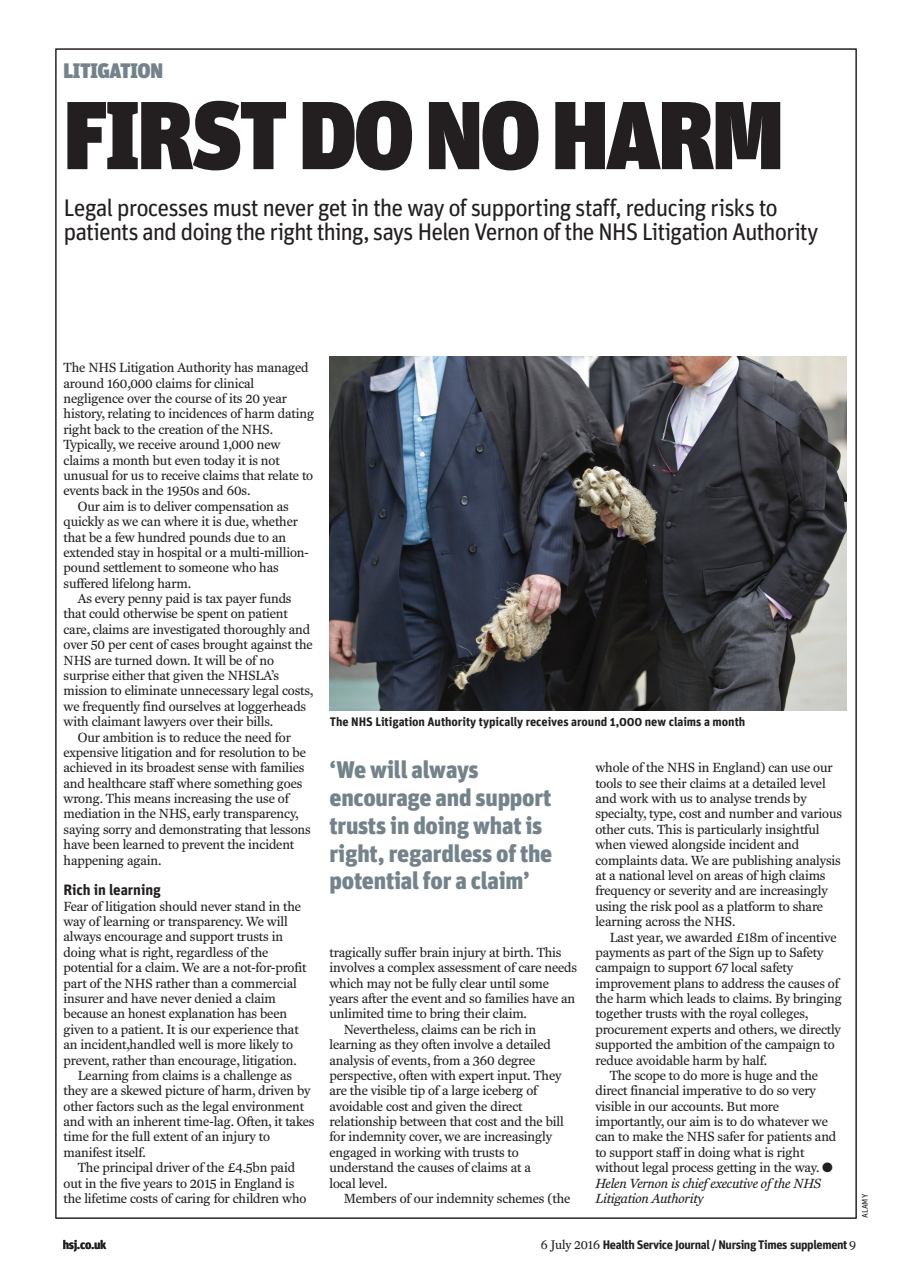
<style>
.page{position:relative;width:910px;height:1280px;background:#fff}
.page>*{position:absolute;margin:0;border:0;box-sizing:border-box;transform-origin:0 0}
.t1{font:900 96.3px "Unit";letter-spacing:-.03em;color:#231f20}
.t2{font:24px/24px "Unit";letter-spacing:-.05em;color:#231f20}
.t3{font:900 24px/27.8px "Unit";letter-spacing:-.01em;color:#74838b}
.t4{font:900 21px "Unit";letter-spacing:-.015em;color:#74838b}
.t5{font:700 15px "Unit";letter-spacing:-.005em;color:#231f20}
.t6{font:13.5px "Fenway";letter-spacing:-.01em;color:#231f20}
.t7{font:italic 13.5px "Fenway";letter-spacing:-.01em;color:#231f20}
.t8{font:700 12.3px "Unit";letter-spacing:-.005em;color:#231f20}
.t9{font:700 12.3px "Unit";letter-spacing:-.03em;color:#231f20}
.t10{font:8.25px "Unit";color:#231f20}
.s1{font-family:"Fenway";font-weight:400;font-size:12.75px}
</style>
<div class="page">
<img style="left:330px;top:357px;width:516px;height:353px">
<p class="t4" style="left:64px;top:58px;width:101px">LITIGATION</p>
<p class="t1" style="left:64px;top:76px;width:722px">FIRST DO NO HARM</p>
<p class="t2" style="left:64px;top:195px;width:756px">Legal processes must never get in the way of supporting staff, reducing risks to patients and doing the right thing, says Helen Vernon of the NHS Litigation Authority</p>
<p class="t6" style="left:64px;top:359px;width:246px">The NHS Litigation Authority has managed</p>
<p class="t6" style="left:64px;top:375px;width:192px">around 160,000 claims for clinical</p>
<p class="t6" style="left:64px;top:390px;width:225px">negligence over the course of its 20 year</p>
<p class="t6" style="left:64px;top:405px;width:252px">history, relating to incidences of harm dating</p>
<p class="t6" style="left:64px;top:421px;width:211px">right back to the creation of the NHS.</p>
<p class="t6" style="left:64px;top:436px;width:218px">Typically, we receive around 1,000 new</p>
<p class="t6" style="left:64px;top:452px;width:218px">claims a month but even today it is not</p>
<p class="t6" style="left:64px;top:467px;width:251px">unusual for us to receive claims that relate to</p>
<p class="t6" style="left:64px;top:482px;width:188px">events back in the 1950s and 60s.</p>
<p class="t6" style="left:78px;top:498px;width:212px">Our aim is to deliver compensation as</p>
<p class="t6" style="left:64px;top:513px;width:236px">quickly as we can where it is due, whether</p>
<p class="t6" style="left:64px;top:528px;width:224px">that be a few hundred pounds due to an</p>
<p class="t6" style="left:64px;top:544px;width:247px">extended stay in hospital or a multi-million-</p>
<p class="t6" style="left:64px;top:559px;width:217px">pound settlement to someone who has</p>
<p class="t6" style="left:64px;top:575px;width:129px">suffered lifelong harm.</p>
<p class="t6" style="left:78px;top:590px;width:215px">As every penny paid is tax payer funds</p>
<p class="t6" style="left:64px;top:605px;width:226px">that could otherwise be spent on patient</p>
<p class="t6" style="left:64px;top:621px;width:248px">care, claims are investigated thoroughly and</p>
<p class="t6" style="left:64px;top:636px;width:250px">over 50 per cent of cases brought against the</p>
<p class="t6" style="left:64px;top:651px;width:212px">NHS are turned down. It will be of no</p>
<p class="t6" style="left:64px;top:667px;width:217px">surprise either that given the NHSLA’s</p>
<p class="t6" style="left:64px;top:682px;width:251px">mission to eliminate unnecessary legal costs,</p>
<p class="t6" style="left:64px;top:698px;width:244px">we frequently find ourselves at loggerheads</p>
<p class="t6" style="left:64px;top:713px;width:211px">with claimant lawyers over their bills.</p>
<p class="t6" style="left:78px;top:728px;width:214px">Our ambition is to reduce the need for</p>
<p class="t6" style="left:64px;top:744px;width:244px">expensive litigation and for resolution to be</p>
<p class="t6" style="left:64px;top:759px;width:242px">achieved in its broadest sense with families</p>
<p class="t6" style="left:64px;top:774px;width:240px">and healthcare staff where something goes</p>
<p class="t6" style="left:64px;top:790px;width:227px">wrong. This means increasing the use of</p>
<p class="t6" style="left:64px;top:805px;width:236px">mediation in the NHS, early transparency,</p>
<p class="t6" style="left:64px;top:821px;width:249px">saying sorry and demonstrating that lessons</p>
<p class="t6" style="left:64px;top:836px;width:232px">have been learned to prevent the incident</p>
<p class="t6" style="left:64px;top:851px;width:99px">happening again.</p>
<p class="t5" style="left:64px;top:880px;width:99px">Rich in learning</p>
<p class="t6" style="left:64px;top:897px;width:239px">Fear of litigation should never stand in the</p>
<p class="t6" style="left:64px;top:913px;width:226px">way of learning or transparency. We will</p>
<p class="t6" style="left:64px;top:928px;width:221px">always encourage and support trusts in</p>
<p class="t6" style="left:64px;top:944px;width:206px">doing what is right, regardless of the</p>
<p class="t6" style="left:64px;top:959px;width:244px">potential for a claim. We are a not-for-profit</p>
<p class="t6" style="left:64px;top:974px;width:235px">part of the NHS rather than a commercial</p>
<p class="t6" style="left:64px;top:990px;width:214px">insurer and have never denied a claim</p>
<p class="t6" style="left:64px;top:1005px;width:225px">because an honest explanation has been</p>
<p class="t6" style="left:64px;top:1020px;width:237px">given to a patient. It is our experience that</p>
<p class="t6" style="left:64px;top:1036px;width:231px">an incident,handled well is more likely to</p>
<p class="t6" style="left:64px;top:1051px;width:234px">prevent, rather than encourage, litigation.</p>
<p class="t6" style="left:78px;top:1067px;width:216px">Learning from claims is a challenge as</p>
<p class="t6" style="left:64px;top:1082px;width:248px">they are a skewed picture of harm, driven by</p>
<p class="t6" style="left:64px;top:1097px;width:242px">other factors such as the legal environment</p>
<p class="t6" style="left:64px;top:1113px;width:252px">and with an inherent time-lag. Often, it takes</p>
<p class="t6" style="left:64px;top:1128px;width:208px">time for the full extent of an injury to</p>
<p class="t6" style="left:64px;top:1143px;width:84px">manifest itself.</p>
<p class="t6" style="left:78px;top:1159px;width:219px">The principal driver of the £4.5bn paid</p>
<p class="t6" style="left:64px;top:1174px;width:232px">out in the five years to 2015 in England is</p>
<p class="t6" style="left:64px;top:1190px;width:244px">the lifetime costs of caring for children who</p>
<p class="t8" style="left:330px;top:714px;width:417px">The NHS Litigation Authority typically receives around 1,000 new claims a month</p>
<p class="t3" style="left:329px;top:755px;width:224px">‘We will always encourage and support trusts in doing what is right, regardless of the potential for a claim’</p>
<p class="t6" style="left:595px;top:759px;width:239px">whole of the NHS in England) can use our</p>
<p class="t6" style="left:595px;top:774px;width:232px">tools to see their claims at a detailed level</p>
<p class="t6" style="left:595px;top:790px;width:213px">and work with us to analyse trends by</p>
<p class="t6" style="left:595px;top:805px;width:248px">specialty, type, cost and number and various</p>
<p class="t6" style="left:595px;top:821px;width:225px">other cuts. This is particularly insightful</p>
<p class="t6" style="left:595px;top:836px;width:205px">when viewed alongside incident and</p>
<p class="t6" style="left:595px;top:851px;width:247px">complaints data. We are publishing analysis</p>
<p class="t6" style="left:595px;top:867px;width:232px">at a national level on areas of high claims</p>
<p class="t6" style="left:595px;top:882px;width:234px">frequency or severity and are increasingly</p>
<p class="t6" style="left:595px;top:897px;width:229px">using the risk pool as a platform to share</p>
<p class="t6" style="left:595px;top:913px;width:141px">learning across the NHS.</p>
<p class="t6" style="left:609px;top:928px;width:228px">Last year, we awarded £18m of incentive</p>
<p class="t6" style="left:595px;top:944px;width:229px">payments as part of the Sign up to Safety</p>
<p class="t6" style="left:595px;top:959px;width:199px">campaign to support 67 local safety</p>
<p class="t6" style="left:595px;top:974px;width:245px">improvement plans to address the causes of</p>
<p class="t6" style="left:595px;top:990px;width:248px">the harm which leads to claims. By bringing</p>
<p class="t6" style="left:595px;top:1005px;width:214px">together trusts with the royal colleges,</p>
<p class="t6" style="left:595px;top:1020px;width:247px">procurement experts and others, we directly</p>
<p class="t6" style="left:595px;top:1036px;width:241px">supported the ambition of the campaign to</p>
<p class="t6" style="left:595px;top:1051px;width:173px">reduce avoidable harm by half.</p>
<p class="t6" style="left:609px;top:1067px;width:210px">The scope to do more is huge and the</p>
<p class="t6" style="left:595px;top:1082px;width:222px">direct financial imperative to do so very</p>
<p class="t6" style="left:595px;top:1097px;width:185px">visible in our accounts. But more</p>
<p class="t6" style="left:595px;top:1113px;width:234px">importantly, our aim is to do whatever we</p>
<p class="t6" style="left:595px;top:1128px;width:242px">can to make the NHS safer for patients and</p>
<p class="t6" style="left:595px;top:1143px;width:210px">to support staff in doing what is right</p>
<p class="t6" style="left:595px;top:1159px;width:239px">without legal process getting in the way. ●</p>
<p class="t7" style="left:595px;top:1174px;width:227px">Helen Vernon is chief executive of the NHS</p>
<p class="t7" style="left:595px;top:1190px;width:109px">Litigation Authority</p>
<p class="t6" style="left:329px;top:943px;width:233px">tragically suffer brain injury at birth. This</p>
<p class="t6" style="left:329px;top:959px;width:249px">involves a complex assessment of care needs</p>
<p class="t6" style="left:329px;top:974px;width:221px">which may not be fully clear until some</p>
<p class="t6" style="left:329px;top:990px;width:247px">years after the event and so families have an</p>
<p class="t6" style="left:329px;top:1005px;width:199px">unlimited time to bring their claim.</p>
<p class="t6" style="left:344px;top:1020px;width:194px">Nevertheless, claims can be rich in</p>
<p class="t6" style="left:329px;top:1036px;width:223px">learning as they often involve a detailed</p>
<p class="t6" style="left:329px;top:1051px;width:207px">analysis of events, from a 360 degree</p>
<p class="t6" style="left:329px;top:1067px;width:233px">perspective, often with expert input. They</p>
<p class="t6" style="left:329px;top:1082px;width:209px">are the visible tip of a large iceberg of</p>
<p class="t6" style="left:329px;top:1097px;width:194px">avoidable cost and given the direct</p>
<p class="t6" style="left:329px;top:1113px;width:236px">relationship between that cost and the bill</p>
<p class="t6" style="left:329px;top:1128px;width:224px">for indemnity cover, we are increasingly</p>
<p class="t6" style="left:329px;top:1143px;width:191px">engaged in working with trusts to</p>
<p class="t6" style="left:329px;top:1159px;width:203px">understand the causes of claims at a</p>
<p class="t6" style="left:329px;top:1174px;width:59px">local level.</p>
<p class="t6" style="left:344px;top:1190px;width:228px">Members of our indemnity schemes (the</p>
<p class="t10" style="left:860px;top:1217px;width:26px;rotate:-90deg">alamy</p>
<p class="t8" style="left:63px;top:1237px;width:45px">hsj.co.uk</p>
<p class="t9" style="left:541px;top:1237px;width:317px"><span class="s1">6 July 2016</span> Health Service Journal / Nursing Times supplement <span class="s1">9</span></p>
</div>
